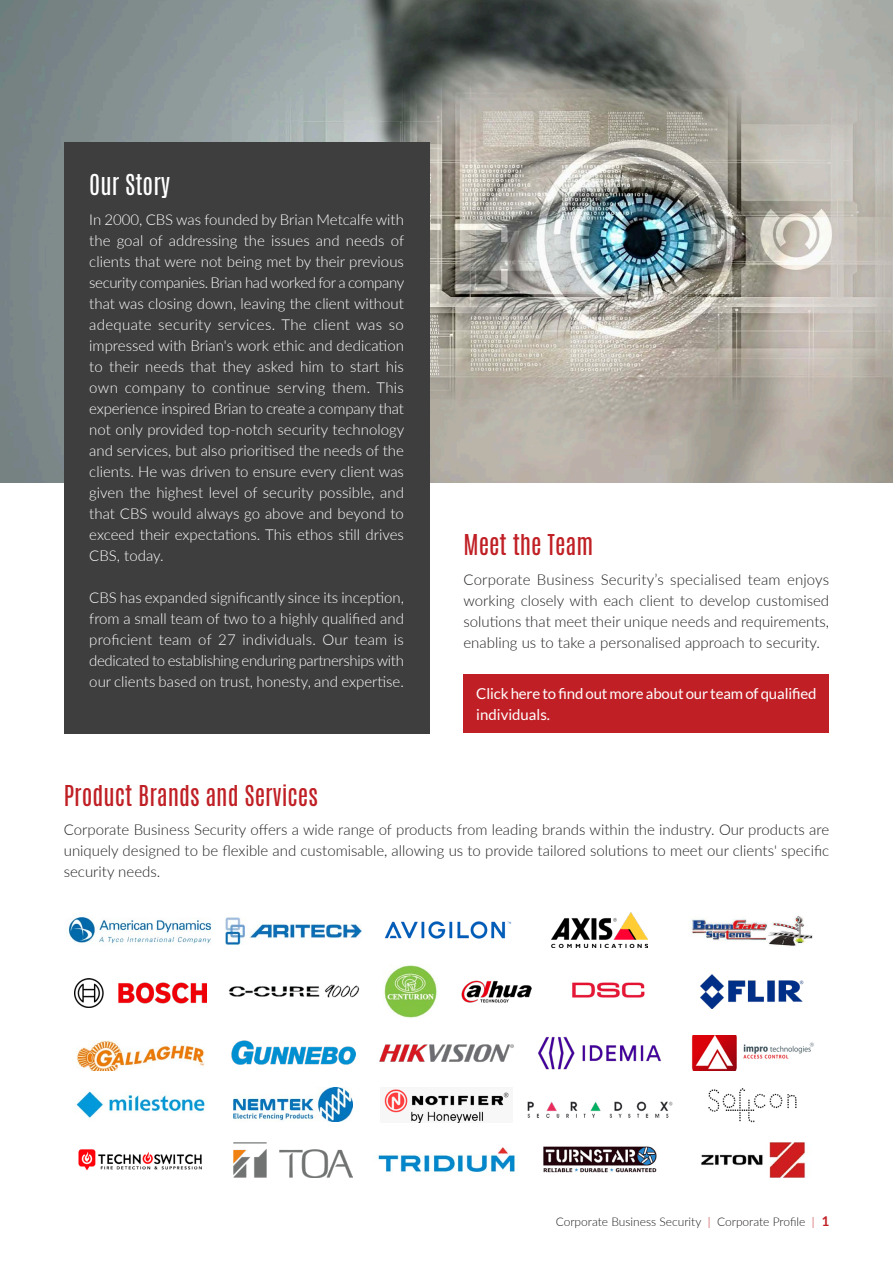
<style>
.page{position:relative;width:893px;height:1263px;background:#fff}
.page>*{position:absolute;margin:0;border:0;box-sizing:border-box;transform-origin:0 0}
.t1{font:24px "Antonio";color:#c02025}
.t2{font:24px "Antonio";color:#fff}
.body{font:300 15px/21px "Lato";color:#fff;text-align:justify}
.body-2{font:300 15px/21px "Lato";color:#231f20;text-align:justify}
.body-3{font:15px/21px "Lato";letter-spacing:-.01em;color:#fff}
.t3{font:300 12px "Lato";color:#231f20}
.s1{color:#c02025}
.s2{font-weight:700;font-size:13.5px;color:#c02025}
</style>
<div class="page">
<img style="left:68px;top:916px;width:144px;height:28px">
<img style="left:225px;top:918px;width:136px;height:26px">
<img style="left:384px;top:921px;width:128px;height:18px">
<img style="left:551px;top:912px;width:97px;height:35px">
<img style="left:691px;top:916px;width:122px;height:30px">
<img style="left:74px;top:978px;width:132px;height:30px">
<img style="left:228px;top:984px;width:132px;height:14px">
<img style="left:383px;top:965px;width:54px;height:53px">
<img style="left:461px;top:980px;width:70px;height:22px">
<img style="left:572px;top:982px;width:73px;height:16px">
<img style="left:700px;top:974px;width:104px;height:35px">
<img style="left:77px;top:1040px;width:127px;height:30px">
<img style="left:232px;top:1041px;width:123px;height:24px">
<img style="left:379px;top:1044px;width:135px;height:18px">
<img style="left:538px;top:1037px;width:123px;height:32px">
<img style="left:691px;top:1035px;width:123px;height:35px">
<img style="left:74px;top:1091px;width:132px;height:27px">
<img style="left:234px;top:1088px;width:119px;height:34px">
<img style="left:384px;top:1089px;width:125px;height:33px">
<img style="left:527px;top:1101px;width:146px;height:17px">
<img style="left:708px;top:1088px;width:89px;height:34px">
<img style="left:78px;top:1149px;width:124px;height:21px">
<img style="left:234px;top:1142px;width:119px;height:35px">
<img style="left:377px;top:1147px;width:139px;height:25px">
<img style="left:543px;top:1146px;width:114px;height:27px">
<img style="left:701px;top:1142px;width:105px;height:35px">
<img style="left:0;top:0;width:893px;height:482px">
<div style="left:64px;top:142px;width:365px;height:591px;background:#3e3e3f"></div>
<div style="left:463px;top:674px;width:366px;height:59px;background:#c02025"></div>
<p class="t2" style="left:89px;top:167px;width:82px">Our Story</p>
<p class="body" style="left:89px;top:208px;width:316px">In 2000, CBS was founded by Brian Metcalfe with the goal of addressing the issues and needs of clients that were not being met by their previous security companies. Brian had worked for a company that was closing down, leaving the client without adequate security services. The client was so impressed with Brian's work ethic and dedication to their needs that they asked him to start his own company to continue serving them. This experience inspired Brian to create a company that not only provided top-notch security technology and services, but also prioritised the needs of the clients. He was driven to ensure every client was given the highest level of security possible, and that CBS would always go above and beyond to exceed their expectations. This ethos still drives CBS, today.</p>
<p class="body" style="left:89px;top:586px;width:316px">CBS has expanded significantly since its inception, from a small team of two to a highly qualified and proficient team of 27 individuals. Our team is dedicated to establishing enduring partnerships with our clients based on trust, honesty, and expertise.</p>
<p class="t1" style="left:463px;top:527px;width:131px">Meet the Team</p>
<p class="body-2" style="left:463px;top:568px;width:367px">Corporate Business Security’s specialised team enjoys working closely with each client to develop customised solutions that meet their unique needs and requirements, enabling us to take a personalised approach to security.</p>
<p class="body-3" style="left:476px;top:683px;width:342px">Click here to find out more about our team of qualified individuals.</p>
<p class="t1" style="left:64px;top:778px;width:256px">Product Brands and Services</p>
<p class="body-2" style="left:64px;top:819px;width:767px">Corporate Business Security offers a wide range of products from leading brands within the industry. Our products are uniquely designed to be flexible and customisable, allowing us to provide tailored solutions to meet our clients' specific security needs.</p>
<p class="t3" style="left:556px;top:1213px;width:275px">Corporate Business Security <span class="s1">|</span> Corporate Profile <span class="s1">|</span> <span class="s2">1</span></p>
</div>
